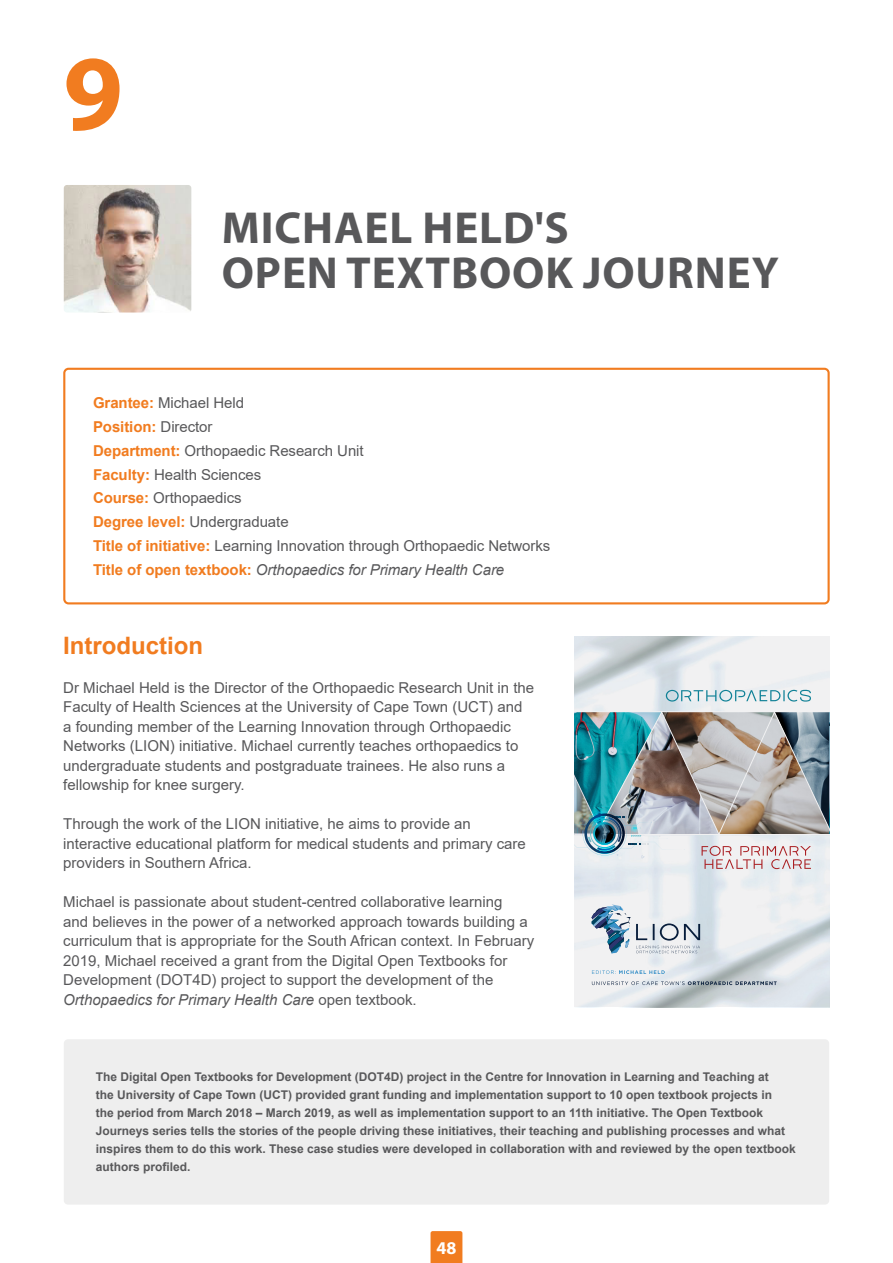
<style>
.page{position:relative;width:893px;height:1263px;background:#fff}
.page>*{position:absolute;margin:0;border:0;box-sizing:border-box;transform-origin:0 0}
.t1{font:700 108px "Myriad Pro";color:#f17c20}
.t2{font:700 45px/45px "Myriad Pro";letter-spacing:.02em;color:#58585a}
.t3{font:700 24px "Arial";color:#f17c20}
.t4{font:700 18px "Myriad Pro";color:#fff}
.t5{font:15px/19.5px "Arial";color:#58585a}
.t6{font:700 12px/18px "Arial";color:#58585a}
.s1{font-weight:700;color:#f17c20}
.s2{font-style:italic}
</style>
<div class="page">
<svg style="left:431px;top:1231px;width:31px;height:32px"></svg>
<div style="left:63px;top:368px;width:767px;height:236px;border:2px solid #f17c20;border-radius:4px"></div>
<img style="left:64px;top:185px;width:127px;height:128px">
<svg style="left:592px;top:970px;width:73px;height:4px"></svg>
<svg style="left:592px;top:981px;width:185px;height:4px"></svg>
<svg style="left:591px;top:904px;width:109px;height:49px"></svg>
<img style="left:574px;top:712px;width:255px;height:157px">
<svg style="left:666px;top:690px;width:145px;height:12px"></svg>
<div style="left:64px;top:1039px;width:765px;height:165px;background:#eee;border-radius:4px"></div>
<h1 class="t1" style="left:63px;top:23px;width:61px">9</h1>
<h2 class="t2" style="left:222px;top:204px;width:559px">MICHAEL HELD'S<br>OPEN TEXTBOOK JOURNEY</h2>
<p class="t5" style="left:93px;top:391px;width:459px;line-height:23.7px"><span class="s1">Grantee:</span> Michael Held<br><span class="s1">Position:</span> Director<br><span class="s1">Department:</span> Orthopaedic Research Unit<br><span class="s1">Faculty:</span> Health Sciences<br><span class="s1">Course:</span> Orthopaedics<br><span class="s1">Degree level:</span> Undergraduate<br><span class="s1">Title of initiative:</span> Learning Innovation through Orthopaedic Networks <span class="s1">Title of open textbook:</span> <span class="s2">Orthopaedics for Primary Health Care</span></p>
<h3 class="t3" style="left:63px;top:630px;width:141px">Introduction</h3>
<p class="t5" style="left:63px;top:678px;width:472px">Dr Michael Held is the Director of the Orthopaedic Research Unit in the Faculty of Health Sciences at the University of Cape Town (UCT) and a founding member of the Learning Innovation through Orthopaedic Networks (LION) initiative. Michael currently teaches orthopaedics to undergraduate students and postgraduate trainees. He also runs a fellowship for knee surgery.</p>
<p class="t5" style="left:63px;top:814px;width:464px">Through the work of the LION initiative, he aims to provide an interactive educational platform for medical students and primary care providers in Southern Africa.</p>
<p class="t5" style="left:63px;top:892px;width:473px">Michael is passionate about student-centred collaborative learning<br>and believes in the power of a networked approach towards building a curriculum that is appropriate for the South African context. In February 2019, Michael received a grant from the Digital Open Textbooks for Development (DOT4D) project to support the development of the <span class="s2">Orthopaedics for Primary Health Care</span> open textbook.</p>
<p class="t6" style="left:96px;top:1068px;width:702px">The Digital Open Textbooks for Development (DOT4D) project in the Centre for Innovation in Learning and Teaching at<br>the University of Cape Town (UCT) provided grant funding and implementation support to 10 open textbook projects in<br>the period from March 2018 – March 2019, as well as implementation support to an 11th initiative. The Open Textbook Journeys series tells the stories of the people driving these initiatives, their teaching and publishing processes and what inspires them to do this work. These case studies were developed in collaboration with and reviewed by the open textbook authors profiled.</p>
<p class="t4" style="left:436px;top:1236px;width:21px">48</p>
</div>
